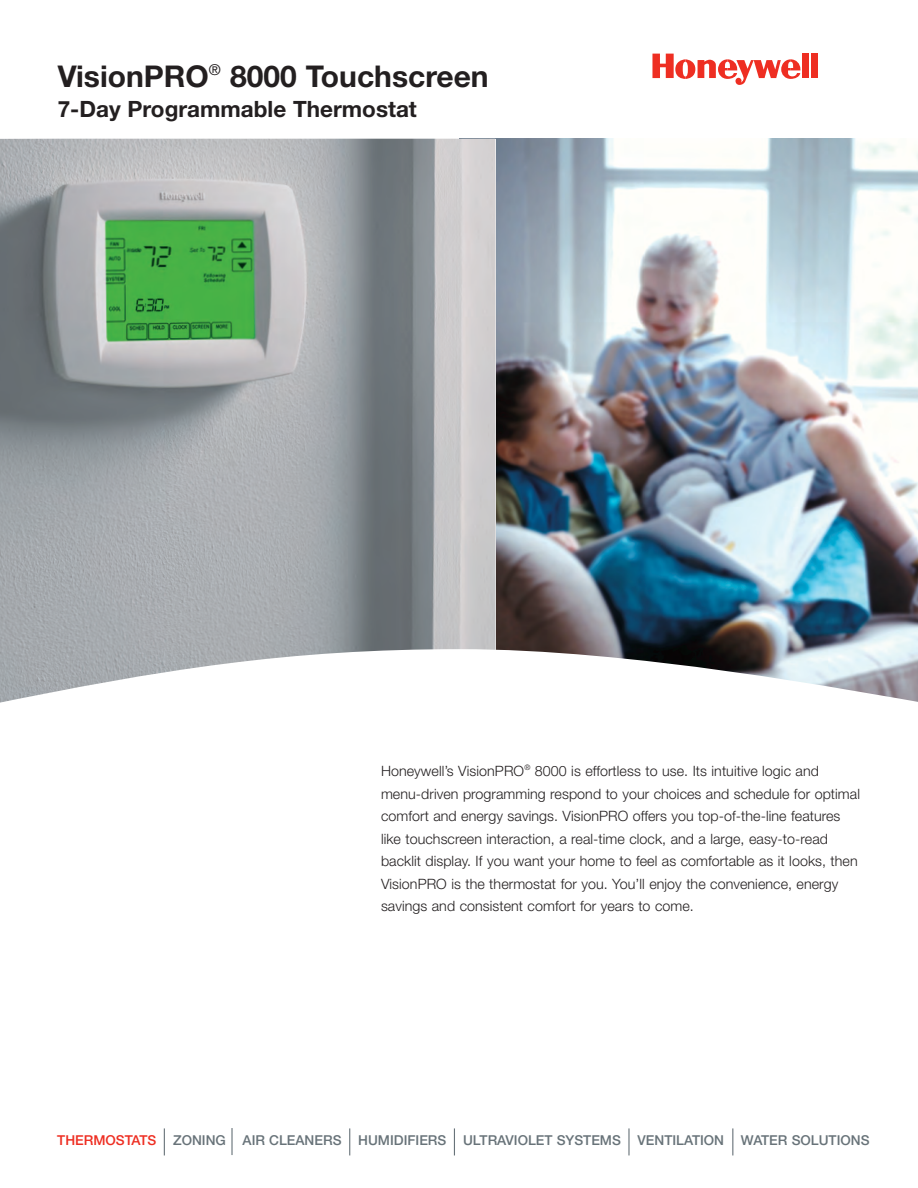
<style>
.page{position:relative;width:918px;height:1188px;background:#fff}
.page>*{position:absolute;margin:0;border:0;box-sizing:border-box;transform-origin:0 0}
.t1{font:700 30px "Helvetica Neue";color:#231f20}
.t2{font:700 22.5px "Helvetica Neue";color:#231f20}
.t3{font:300 14.25px/22.5px "Helvetica Neue";letter-spacing:.005em;color:#231f20}
.t4{font:500 13.65px "Helvetica Neue";color:#687379}
.s1{color:#ee2e22}
</style>
<div class="page">
<img style="left:496px;top:139px;width:422px;height:510px">
<img style="left:0;top:139px;width:496px;height:510px">
<svg style="left:0;top:649px;width:918px;height:54px"></svg>
<svg style="left:164px;top:1128px;width:1px;height:27px"></svg>
<svg style="left:349px;top:1128px;width:1px;height:27px"></svg>
<svg style="left:454px;top:1128px;width:1px;height:27px"></svg>
<hr style="left:628px;top:1128px;width:2px;height:27px;background:#687379">
<svg style="left:732px;top:1128px;width:1px;height:27px"></svg>
<div style="left:802px;top:54px;width:7px;height:24px;background:#ee2e22"></div>
<div style="left:811px;top:54px;width:7px;height:24px;background:#ee2e22"></div>
<svg style="left:652px;top:54px;width:148px;height:31px"></svg>
<hr style="left:231px;top:1128px;width:2px;height:27px;background:#687379">
<h1 class="t1" style="left:58px;top:65px;width:432px">VisionPRO<sup>®</sup> 8000 Touchscreen</h1>
<h2 class="t2" style="left:58px;top:100px;width:361px">7-Day Programmable Thermostat</h2>
<p class="t3" style="left:381px;top:761px;width:481px">Honeywell’s VisionPRO<sup>®</sup> 8000 is effortless to use. Its intuitive logic and menu-driven programming respond to your choices and schedule for optimal comfort and energy savings. VisionPRO offers you top-of-the-line features like touchscreen interaction, a real-time clock, and a large, easy-to-read backlit display. If you want your home to feel as comfortable as it looks, then VisionPRO is the thermostat for you. You’ll enjoy the convenience, energy savings and consistent comfort for years to come.</p>
<p class="t4" style="left:57px;top:1135px;width:814px"><span class="s1">THERMOSTATS</span> ZONING AIR CLEANERS HUMIDIFIERS ULTRAVIOLET SYSTEMS VENTILATION WATER SOLUTIONS</p>
</div>
